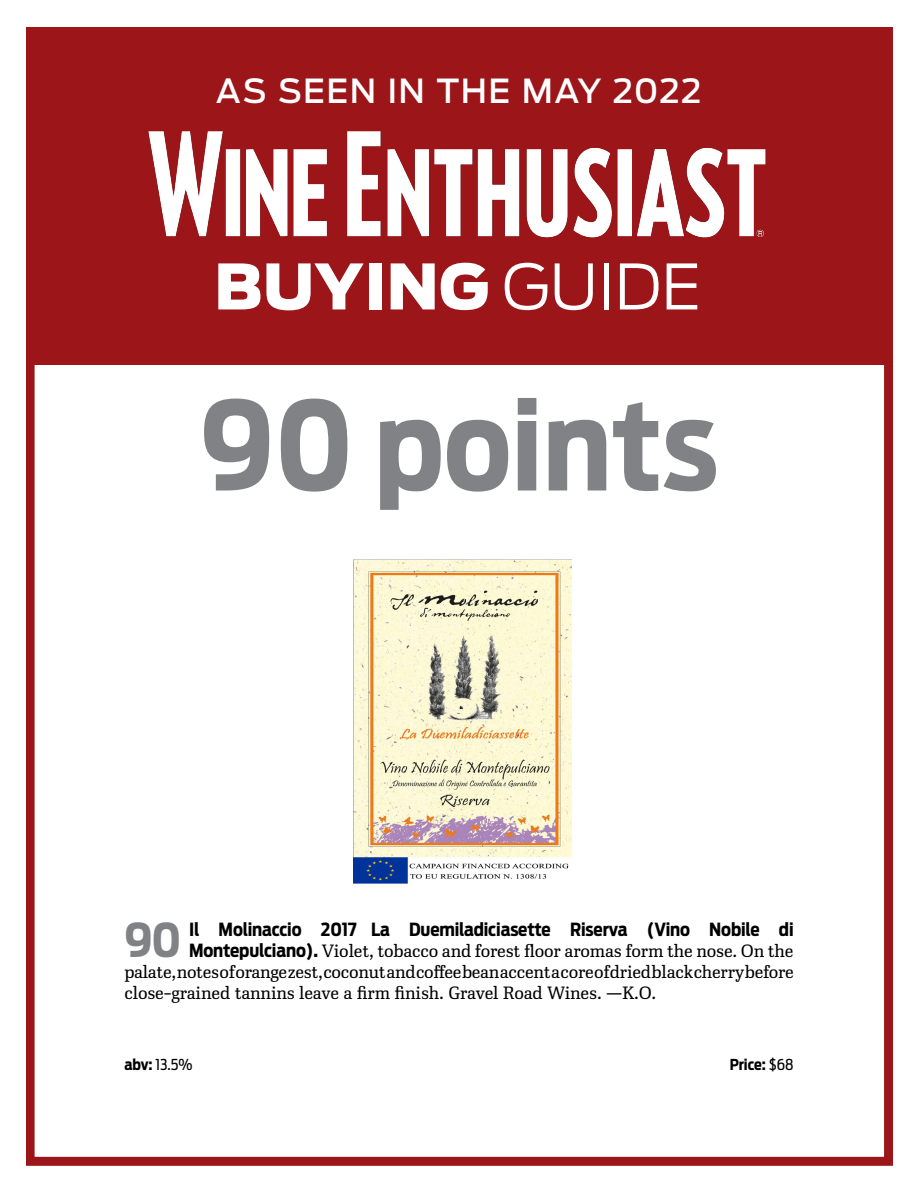
<style>
.page{position:relative;width:918px;height:1188px;background:#fff}
.page>*{position:absolute;margin:0;border:0;box-sizing:border-box;transform-origin:0 0}
.t1{font:700 122.55px "Antenna Cond";color:#808285}
.t2{font:900 62.1px "Antenna";color:#fff}
.t3{font:700 46.35px "Antenna Cond";color:#808285}
.t4{font:500 33px "Antenna";letter-spacing:.045em;color:#fff}
.t5{font:300 18px/21px "Ibis Text";letter-spacing:-.01em;color:#000;text-align:justify}
.t6{font:700 18px "Antenna Cond";letter-spacing:-.01em;color:#000}
.t7{font:15px "Antenna Cond";color:#000}
.t8{font:700 15px "Antenna Cond";letter-spacing:-.01em;color:#000}
.s1{font-weight:300}
.s2{font-family:"Antenna Cond";font-weight:700}
.s3{font-weight:700}
.s4{font-weight:400}
</style>
<div class="page">
<div style="left:26px;top:27px;width:867px;height:337px;background:#9c1519"></div>
<div style="left:26px;top:229px;width:867px;height:937px;border:9px solid #9c1519"></div>
<img style="left:141px;top:131px;width:633px;height:108px">
<img style="left:353px;top:559px;width:218px;height:324px">
<h3 class="t4" style="left:216px;top:68px;width:487px">AS SEEN IN THE MAY 2022</h3>
<h2 class="t2" style="left:214px;top:242px;width:488px">BUYING <span class="s1">GUIDE</span></h2>
<h1 class="t1" style="left:200px;top:363px;width:520px">90 points</h1>
<h3 class="t3" style="left:124px;top:909px;width:58px">90</h3>
<p class="t6" style="left:189px;top:917px;width:606px">Il Molinaccio 2017 La Duemiladiciasette Riserva (Vino Nobile di</p>
<p class="t5" style="left:124px;top:940px;width:671px;text-indent:65px"><span class="s2">Montepulciano).</span> Violet, tobacco and forest floor aromas form the nose. On the palate, notes of orange zest, coconut and coffee bean accent a core of dried black cherry before close-grained tannins leave a firm finish. Gravel Road Wines. —K.O.</p>
<p class="t7" style="left:124px;top:1054px;width:70px"><span class="s3">abv:</span> 13.5%</p>
<p class="t8" style="left:730px;top:1054px;width:65px">Price: <span class="s4">$68</span></p>
</div>
